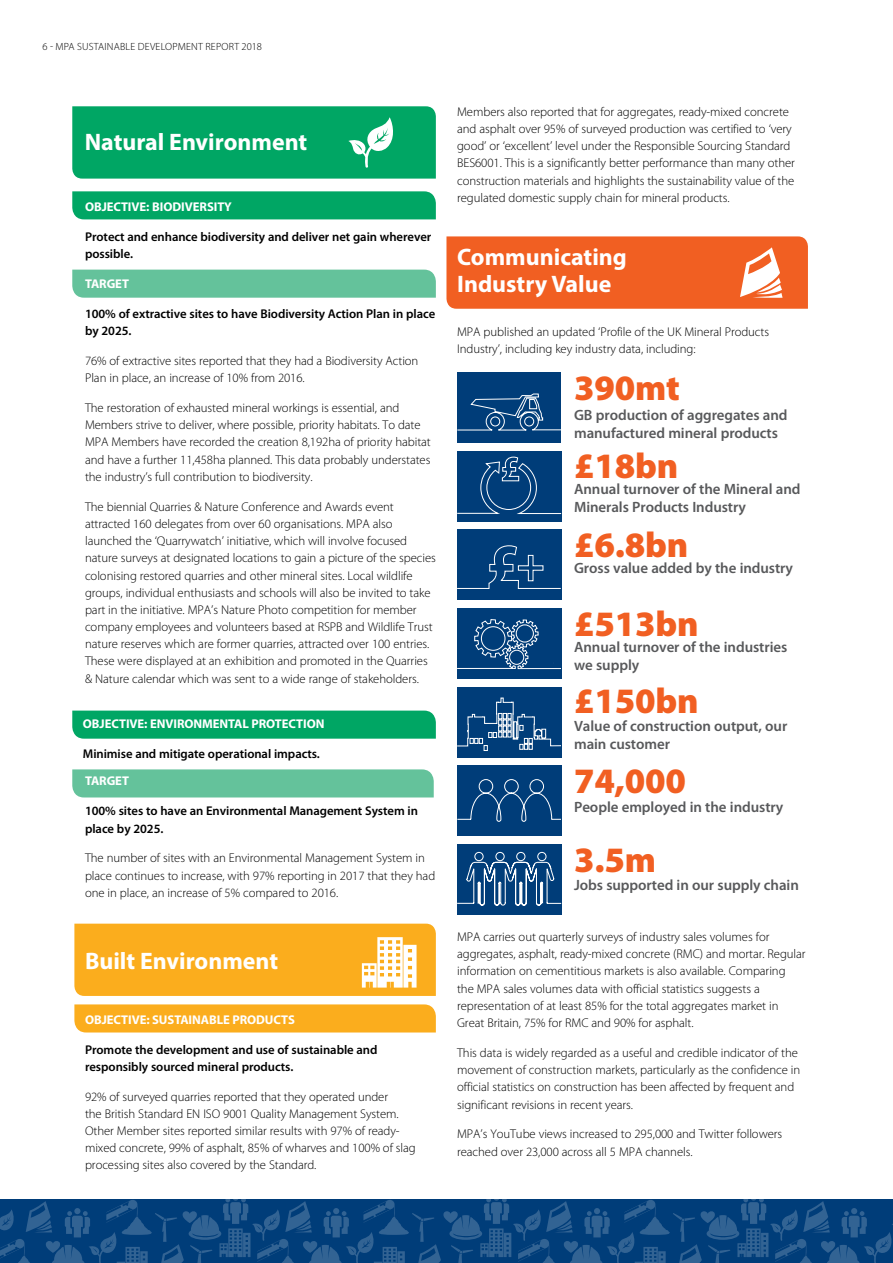
<style>
.page{position:relative;width:893px;height:1263px;background:#fff}
.page>*{position:absolute;margin:0;border:0;box-sizing:border-box;transform-origin:0 0}
.t1{font:900 35.85px/78.4px "Myriad Pro";letter-spacing:-.005em;color:#f15f22}
.t2{font:700 23.85px/26.8px "Myriad Pro";color:#fff}
.t3{font:600 15px/18px "Myriad Pro";letter-spacing:-.005em;color:#58595b}
.t4{font:300 12.75px/17.2px "Myriad Pro";letter-spacing:-.005em;color:#000}
.t5{font:600 12.75px/17.2px "Myriad Pro";letter-spacing:-.005em;color:#000}
.t6{font:700 12.75px "Myriad Pro";letter-spacing:-.005em;color:#fff}
.t7{font:300 10.5px "Myriad Pro";letter-spacing:.02em;color:#000}
</style>
<div class="page">
<div style="left:72px;top:711px;width:364px;height:28px;background:#00a664"></div>
<div style="left:72px;top:769px;width:362px;height:28px;background:#64c29b"></div>
<svg style="left:0;top:1199px;width:893px;height:64px;background:#0e4880"></svg>
<div style="left:72px;top:106px;width:364px;height:73px;background:#00a664"></div>
<div style="left:72px;top:191px;width:364px;height:28px;background:#00a664"></div>
<div style="left:72px;top:270px;width:364px;height:28px;background:#64c29b"></div>
<svg style="left:446px;top:236px;width:362px;height:73px;background:#f1672e"></svg>
<div style="left:457px;top:530px;width:104px;height:70px;background:#003d79"></div>
<svg style="left:457px;top:545px;width:105px;height:44px"></svg>
<div style="left:457px;top:373px;width:103px;height:70px;background:#003d79"></div>
<svg style="left:457px;top:393px;width:104px;height:38px"></svg>
<div style="left:457px;top:608px;width:104px;height:71px;background:#003d79"></div>
<svg style="left:457px;top:619px;width:105px;height:50px"></svg>
<div style="left:457px;top:765px;width:104px;height:71px;background:#003d79"></div>
<svg style="left:457px;top:779px;width:105px;height:43px"></svg>
<div style="left:458px;top:844px;width:104px;height:70px;background:#003d79"></div>
<svg style="left:457px;top:851px;width:105px;height:55px"></svg>
<div style="left:457px;top:451px;width:104px;height:70px;background:#003d79"></div>
<svg style="left:457px;top:456px;width:105px;height:58px"></svg>
<div style="left:457px;top:687px;width:104px;height:70px;background:#003d79"></div>
<svg style="left:457px;top:697px;width:105px;height:54px"></svg>
<div style="left:74px;top:1004px;width:362px;height:28px;background:#fbad1d"></div>
<svg style="left:74px;top:924px;width:362px;height:72px;background:#fbb22d"></svg>
<p class="t7" style="left:43px;top:41px;width:221px">6 - MPA SUSTAINABLE DEVELOPMENT REPORT 2018</p>
<h2 class="t2" style="left:85px;top:127px;width:224px">Natural Environment</h2>
<p class="t6" style="left:85px;top:198px;width:148px">OBJECTIVE: BIODIVERSITY</p>
<p class="t5" style="left:85px;top:227px;width:348px">Protect and enhance biodiversity and deliver net gain wherever possible.</p>
<p class="t6" style="left:85px;top:275px;width:46px">TARGET</p>
<p class="t5" style="left:85px;top:305px;width:352px">100% of extractive sites to have Biodiversity Action Plan in place by 2025.</p>
<p class="t4" style="left:85px;top:352px;width:335px">76% of extractive sites reported that they had a Biodiversity Action<br>Plan in place, an increase of 10% from 2016.</p>
<p class="t4" style="left:85px;top:399px;width:347px">The restoration of exhausted mineral workings is essential, and Members strive to deliver, where possible, priority habitats. To date MPA Members have recorded the creation 8,192ha of priority habitat and have a further 11,458ha planned. This data probably understates the industry’s full contribution to biodiversity.</p>
<p class="t4" style="left:85px;top:498px;width:352px">The biennial Quarries &amp; Nature Conference and Awards event attracted 160 delegates from over 60 organisations. MPA also launched the ‘Quarrywatch’ initiative, which will involve focused nature surveys at designated locations to gain a picture of the species colonising restored quarries and other mineral sites. Local wildlife groups, individual enthusiasts and schools will also be invited to take part in the initiative. MPA’s Nature Photo competition for member company employees and volunteers based at RSPB and Wildlife Trust nature reserves which are former quarries, attracted over 100 entries.<br>These were displayed at an exhibition and promoted in the Quarries &amp; Nature calendar which was sent to a wide range of stakeholders.</p>
<p class="t6" style="left:83px;top:716px;width:243px">OBJECTIVE: ENVIRONMENTAL PROTECTION</p>
<p class="t5" style="left:83px;top:745px;width:239px">Minimise and mitigate operational impacts.</p>
<p class="t6" style="left:85px;top:773px;width:46px">TARGET</p>
<p class="t5" style="left:85px;top:802px;width:335px">100% sites to have an Environmental Management System in place by 2025.</p>
<p class="t4" style="left:85px;top:850px;width:352px">The number of sites with an Environmental Management System in place continues to increase, with 97% reporting in 2017 that they had one in place, an increase of 5% compared to 2016.</p>
<h2 class="t2" style="left:85px;top:946px;width:195px">Built Environment</h2>
<p class="t6" style="left:85px;top:1011px;width:211px">OBJECTIVE: SUSTAINABLE PRODUCTS</p>
<p class="t5" style="left:85px;top:1040px;width:294px">Promote the development and use of sustainable and responsibly sourced mineral products.</p>
<p class="t4" style="left:85px;top:1088px;width:332px">92% of surveyed quarries reported that they operated under<br>the British Standard EN ISO 9001 Quality Management System.<br>Other Member sites reported similar results with 97% of ready&shy;mixed concrete, 99% of asphalt, 85% of wharves and 100% of slag processing sites also covered by the Standard.</p>
<p class="t4" style="left:457px;top:103px;width:339px">Members also reported that for aggregates, ready-mixed concrete and asphalt over 95% of surveyed production was certified to ‘very good’ or ‘excellent’ level under the Responsible Sourcing Standard BES6001. This is a significantly better performance than many other construction materials and highlights the sustainability value of the regulated domestic supply chain for mineral products.</p>
<h2 class="t2" style="left:457px;top:243px;width:171px">Communicating<br>Industry Value</h2>
<p class="t4" style="left:457px;top:323px;width:313px">MPA published an updated ‘Profile of the UK Mineral Products<br>Industry’, including key industry data, including:</p>
<h1 class="t1" style="left:574px;top:347px;width:126px">390mt £18bn £6.8bn £513bn £150bn</h1>
<p class="t3" style="left:574px;top:406px;width:215px">GB production of aggregates and manufactured mineral products</p>
<p class="t3" style="left:574px;top:480px;width:228px">Annual turnover of the Mineral and<br>Minerals Products Industry</p>
<p class="t3" style="left:574px;top:559px;width:220px">Gross value added by the industry</p>
<p class="t3" style="left:574px;top:638px;width:215px">Annual turnover of the industries we supply</p>
<p class="t3" style="left:574px;top:717px;width:215px">Value of construction output, our main customer</p>
<h1 class="t1" style="left:574px;top:740px;width:114px;line-height:78.9px">74,000<br>3.5m</h1>
<p class="t3" style="left:574px;top:798px;width:211px">People employed in the industry</p>
<p class="t3" style="left:574px;top:875px;width:226px">Jobs supported in our supply chain</p>
<p class="t4" style="left:457px;top:928px;width:350px">MPA carries out quarterly surveys of industry sales volumes for aggregates, asphalt, ready-mixed concrete (RMC) and mortar. Regular information on cementitious markets is also available. Comparing<br>the MPA sales volumes data with official statistics suggests a representation of at least 85% for the total aggregates market in Great Britain, 75% for RMC and 90% for asphalt.</p>
<p class="t4" style="left:457px;top:1044px;width:345px">This data is widely regarded as a useful and credible indicator of the movement of construction markets, particularly as the confidence in official statistics on construction has been affected by frequent and significant revisions in recent years.</p>
<p class="t4" style="left:457px;top:1126px;width:327px">MPA’s YouTube views increased to 295,000 and Twitter followers reached over 23,000 across all 5 MPA channels.</p>
</div>
